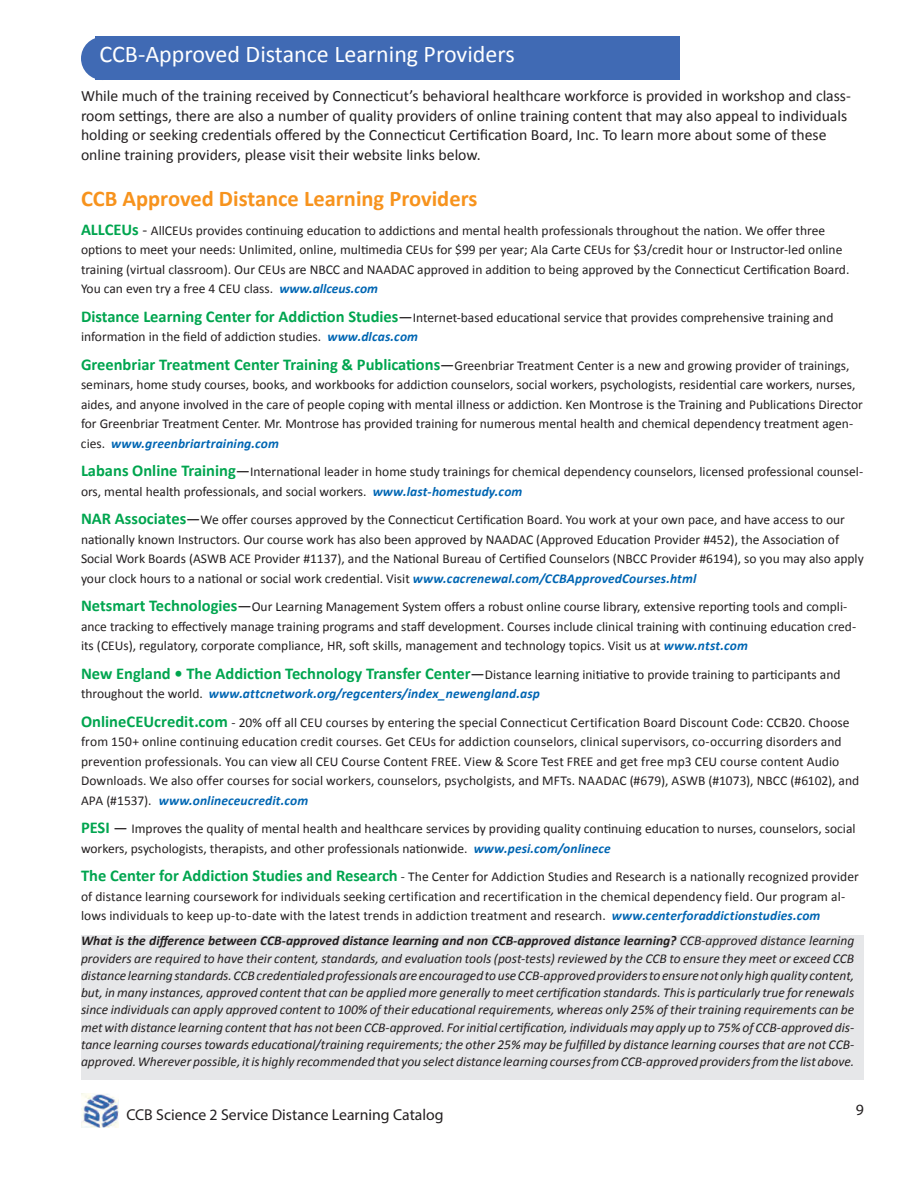
<style>
.page{position:relative;width:918px;height:1188px;background:#fff}
.page>*{position:absolute;margin:0;border:0;box-sizing:border-box;transform-origin:0 0}
.t1{font:24px "Calibri";color:#fff}
.t2{font:700 22.5px "Calibri";color:#f7931d}
.txt1{font:15.75px/19.5px "Calibri";color:#231f20}
.t3{font:15.75px "Myriad Pro";color:#231f20}
.txt1-2{font:13.5px/19.5px "Calibri";color:#231f20}
.box_smalltxt{font:italic 13.5px/17.2px "Calibri";color:#231f20;text-align:justify}
.s1{font-weight:700;font-size:16.5px;color:#00a54f}
.s2{font-size:15.75px}
.s3{font-weight:700;font-style:italic;color:#0166b3}
.s4{font-weight:700}
</style>
<div class="page">
<img style="left:81px;top:1093px;width:38px;height:35px">
<div style="left:81px;top:935px;width:783px;height:145px;background:#e6e7e9"></div>
<div style="left:95px;top:37px;width:584px;height:43px;background:#406ab4"></div>
<div style="left:81px;top:37px;width:43px;height:43px;background:#406ab4;border-radius:50%"></div>
<p class="t1" style="left:99px;top:40px;width:417px">CCB-Approved Distance Learning Providers</p>
<p class="txt1" style="left:81px;top:86px;width:772px">While much of the training received by Connecticut’s behavioral healthcare workforce is provided in workshop and class&shy;room settings, there are also a number of quality providers of online training content that may also appeal to individuals holding or seeking credentials offered by the Connecticut Certification Board, Inc. To learn more about some of these online training providers, please visit their website links below.</p>
<p class="t2" style="left:81px;top:185px;width:398px">CCB Approved Distance Learning Providers</p>
<p class="txt1-2" style="left:81px;top:220px;width:770px"><span class="s1">ALLCEUs</span> <span class="s2">-</span> AllCEUs provides continuing education to addictions and mental health professionals throughout the nation. We offer three options to meet your needs: Unlimited, online, multimedia CEUs for $99 per year; Ala Carte CEUs for $3/credit hour or Instructor-led online training (virtual classroom). Our CEUs are NBCC and NAADAC approved in addition to being approved by the Connecticut Certification Board.<br>You can even try a free 4 CEU class. <span class="s3">www.allceus.com</span></p>
<p class="txt1-2" style="left:81px;top:307px;width:754px"><span class="s1">Distance Learning Center for Addiction Studies</span><span class="s2">—</span>Internet-based educational service that provides comprehensive training and information in the field of addiction studies. <span class="s3">www.dlcas.com</span></p>
<p class="txt1-2" style="left:81px;top:355px;width:784px"><span class="s1">Greenbriar Treatment Center Training &amp; Publications</span><span class="s2">—</span>Greenbriar Treatment Center is a new and growing provider of trainings, seminars, home study courses, books, and workbooks for addiction counselors, social workers, psychologists, residential care workers, nurses, aides, and anyone involved in the care of people coping with mental illness or addiction. Ken Montrose is the Training and Publications Director for Greenbriar Treatment Center. Mr. Montrose has provided training for numerous mental health and chemical dependency treatment agen&shy;cies. <span class="s3">www.greenbriartraining.com</span></p>
<p class="txt1-2" style="left:81px;top:462px;width:784px"><span class="s1">Labans Online Training</span><span class="s2">—</span>International leader in home study trainings for chemical dependency counselors, licensed professional counsel&shy;ors, mental health professionals, and social workers. <span class="s3">www.last-homestudy.com</span></p>
<p class="txt1-2" style="left:81px;top:510px;width:784px"><span class="s1">NAR Associates</span><span class="s2">—</span>We offer courses approved by the Connecticut Certification Board. You work at your own pace, and have access to our nationally known Instructors. Our course work has also been approved by NAADAC (Approved Education Provider #452), the Association of Social Work Boards (ASWB ACE Provider #1137), and the National Bureau of Certified Counselors (NBCC Provider #6194), so you may also apply your clock hours to a national or social work credential. Visit <span class="s3">www.cacrenewal.com/CCBApprovedCourses.html</span></p>
<p class="txt1-2" style="left:81px;top:597px;width:777px"><span class="s1">Netsmart Technologies</span><span class="s2">—</span>Our Learning Management System offers a robust online course library, extensive reporting tools and compli&shy;ance tracking to effectively manage training programs and staff development. Courses include clinical training with continuing education cred&shy;its (CEUs), regulatory, corporate compliance, HR, soft skills, management and technology topics. Visit us at <span class="s3">www.ntst.com</span></p>
<p class="txt1-2" style="left:81px;top:664px;width:761px"><span class="s1">New England • The Addiction Technology Transfer Center</span><span class="s2">—</span>Distance learning initiative to provide training to participants and throughout the world. <span class="s3">www.attcnetwork.org/regcenters/index_newengland.asp</span></p>
<p class="txt1-2" style="left:81px;top:712px;width:780px"><span class="s1">OnlineCEUcredit.com</span> - 20% off all CEU courses by entering the special Connecticut Certification Board Discount Code: CCB20. Choose from 150+ online continuing education credit courses. Get CEUs for addiction counselors, clinical supervisors, co-occurring disorders and prevention professionals. You can view all CEU Course Content FREE. View &amp; Score Test FREE and get free mp3 CEU course content Audio Downloads. We also offer courses for social workers, counselors, psycholgists, and MFTs. NAADAC (#679), ASWB (#1073), NBCC (#6102), and APA (#1537). <span class="s3">www.onlineceucredit.com</span></p>
<p class="txt1-2" style="left:81px;top:819px;width:776px"><span class="s1">PESI</span> <span class="s2">—</span> Improves the quality of mental health and healthcare services by providing quality continuing education to nurses, counselors, social workers, psychologists, therapists, and other professionals nationwide. <span class="s3">www.pesi.com/onlinece</span></p>
<p class="txt1-2" style="left:81px;top:867px;width:779px"><span class="s1">The Center for Addiction Studies and Research</span> - The Center for Addiction Studies and Research is a nationally recognized provider of distance learning coursework for individuals seeking certification and recertification in the chemical dependency field. Our program al&shy;lows individuals to keep up-to-date with the latest trends in addiction treatment and research. <span class="s3">www.centerforaddictionstudies.com</span></p>
<p class="box_smalltxt" style="left:81px;top:932px;width:775px"><span class="s4">What is the difference between CCB-approved distance learning and non CCB-approved distance learning?</span> CCB-approved distance learning providers are required to have their content, standards, and evaluation tools (post-tests) reviewed by the CCB to ensure they meet or exceed CCB distance learning standards. CCB credentialed professionals are encouraged to use CCB-approved providers to ensure not only high quality content, but, in many instances, approved content that can be applied more generally to meet certification standards. This is particularly true for renewals since individuals can apply approved content to 100% of their educational requirements, whereas only 25% of their training requirements can be met with distance learning content that has not been CCB-approved. For initial certification, individuals may apply up to 75% of CCB-approved dis&shy;tance learning courses towards educational/training requirements; the other 25% may be fulfilled by distance learning courses that are not CCB&shy;approved. Wherever possible, it is highly recommended that you select distance learning courses from CCB-approved providers from the list above.</p>
<p class="t3" style="left:126px;top:1105px;width:319px">CCB Science 2 Service Distance Learning Catalog</p>
<p class="t3" style="left:856px;top:1100px;width:10px">9</p>
</div>
